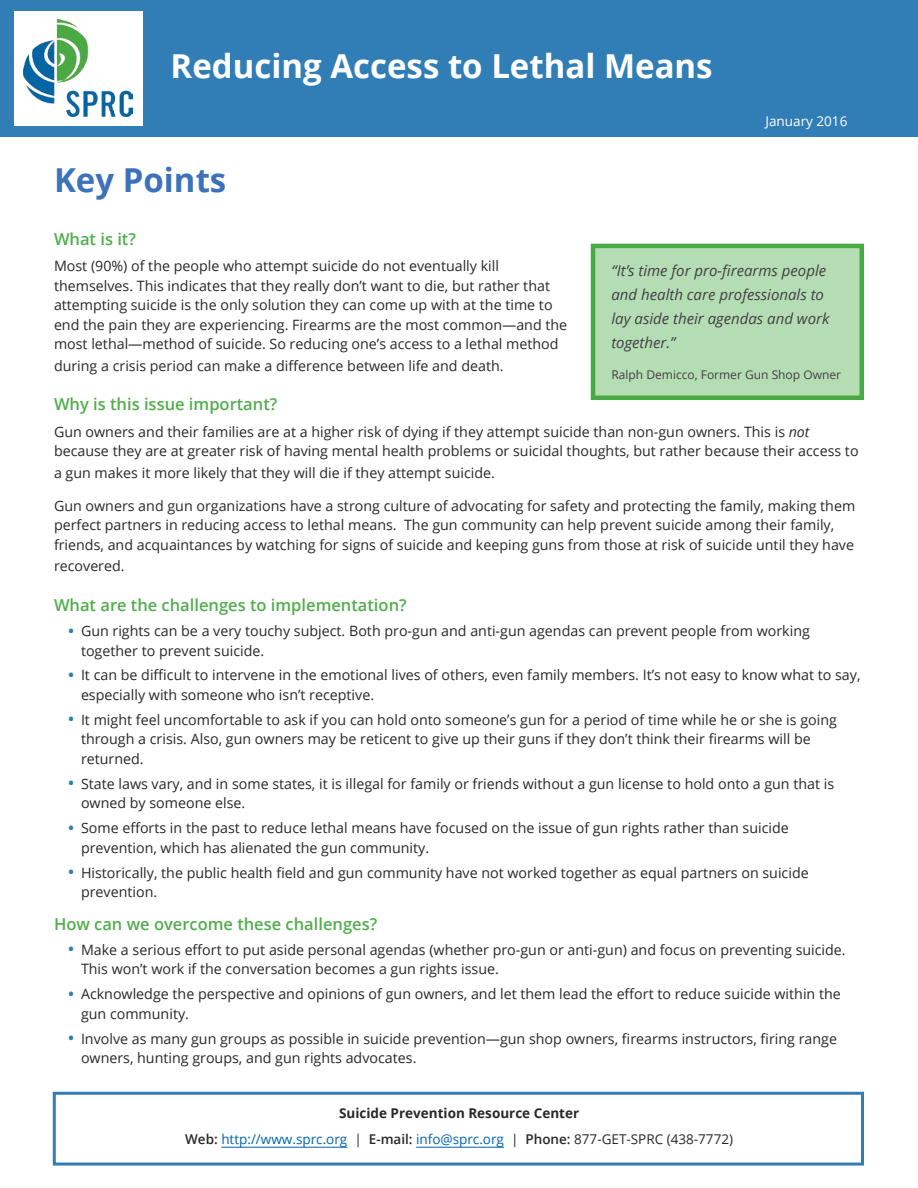
<style>
.page{position:relative;width:918px;height:1188px;background:#fff}
.page>*{position:absolute;margin:0;border:0;box-sizing:border-box;transform-origin:0 0}
.SPRC_head{font:700 33px "Open Sans";color:#fff}
.document_type{font:700 33px "Open Sans";color:#3c72b9}
.question{font:600 16.5px "Open Sans";color:#50ae4b}
.pullout{font:italic 15px/24px "Open Sans";color:#414042}
.body{font:14.25px/19.5px "Open Sans";color:#292829}
.t1{font:13.5px "Open Sans";color:#0063b0}
.t2{font:700 13.5px "Open Sans";color:#292829}
.t3{font:13.5px "Open Sans";color:#fff}
.pullout_author{font:12px "Open Sans";color:#414042}
.s1{font-style:italic}
.s2{font-size:19.5px;color:#317eb6}
.s3{font-weight:600;color:#292829}
.s4{color:#292829}
</style>
<div class="page">
<div style="left:0;top:0;width:918px;height:137px;background:#317eb6"></div>
<div style="left:14px;top:12px;width:129px;height:114px;background:#fff"></div>
<img style="left:23px;top:19px;width:109px;height:98px">
<div style="left:593px;top:246px;width:269px;height:152px;background:#b5ddb4"></div>
<div style="left:591px;top:244px;width:273px;height:156px;border:4px solid #47aa42"></div>
<div style="left:53px;top:1092px;width:811px;height:74px;border:3px solid #317eb6"></div>
<hr style="left:221px;top:1147px;width:126px;height:1px;background:#0063b0">
<hr style="left:416px;top:1147px;width:88px;height:1px;background:#0063b0">
<p class="SPRC_head" style="left:171px;top:43px;width:544px">Reducing Access to Lethal Means</p>
<p class="t3" style="left:766px;top:112px;width:83px">January 2016</p>
<p class="document_type" style="left:54px;top:156px;width:174px">Key Points</p>
<p class="question" style="left:54px;top:228px;width:83px">What is it?</p>
<p class="body" style="left:54px;top:256px;width:515px">Most (90%) of the people who attempt suicide do not eventually kill themselves. This indicates that they really don’t want to die, but rather that attempting suicide is the only solution they can come up with at the time to end the pain they are experiencing. Firearms are the most common—and the most lethal—method of suicide. So reducing one’s access to a lethal method</p>
<p class="body" style="left:54px;top:355px;width:451px">during a crisis period can make a difference between life and death.</p>
<p class="question" style="left:54px;top:393px;width:225px">Why is this issue important?</p>
<p class="body" style="left:54px;top:421px;width:806px">Gun owners and their families are at a higher risk of dying if they attempt suicide than non-gun owners. This is <span class="s1">not </span>because they are at greater risk of having mental health problems or suicidal thoughts, but rather because their access to</p>
<p class="body" style="left:54px;top:462px;width:442px">a gun makes it more likely that they will die if they attempt suicide.</p>
<p class="body" style="left:54px;top:495px;width:803px">Gun owners and gun organizations have a strong culture of advocating for safety and protecting the family, making them perfect partners in reducing access to lethal means. The gun community can help prevent suicide among their family, friends, and acquaintances by watching for signs of suicide and keeping guns from those at risk of suicide until they have</p>
<p class="body" style="left:54px;top:556px;width:72px">recovered.</p>
<p class="question" style="left:54px;top:594px;width:354px">What are the challenges to implementation?</p>
<p class="body" style="left:81px;top:621px;width:730px;text-indent:-14px"><span class="s2">•</span> Gun rights can be a very touchy subject. Both pro-gun and anti-gun agendas can prevent people from working together to prevent suicide.</p>
<p class="body" style="left:81px;top:665px;width:781px;text-indent:-14px"><span class="s2">•</span> It can be difficult to intervene in the emotional lives of others, even family members. It’s not easy to know what to say, especially with someone who isn’t receptive.</p>
<p class="body" style="left:81px;top:710px;width:757px;text-indent:-14px"><span class="s2">•</span> It might feel uncomfortable to ask if you can hold onto someone’s gun for a period of time while he or she is going through a crisis. Also, gun owners may be reticent to give up their guns if they don’t think their firearms will be returned.</p>
<p class="body" style="left:81px;top:773px;width:755px;text-indent:-14px"><span class="s2">•</span> State laws vary, and in some states, it is illegal for family or friends without a gun license to hold onto a gun that is owned by someone else.</p>
<p class="body" style="left:81px;top:818px;width:709px;text-indent:-14px"><span class="s2">•</span> Some efforts in the past to reduce lethal means have focused on the issue of gun rights rather than suicide prevention, which has alienated the gun community.</p>
<p class="body" style="left:81px;top:862px;width:729px;text-indent:-14px"><span class="s2">•</span> Historically, the public health field and gun community have not worked together as equal partners on suicide prevention.</p>
<p class="question" style="left:54px;top:913px;width:325px">How can we overcome these challenges?</p>
<p class="body" style="left:81px;top:940px;width:766px;text-indent:-14px"><span class="s2">•</span> Make a serious effort to put aside personal agendas (whether pro-gun or anti-gun) and focus on preventing suicide.<br>This won’t work if the conversation becomes a gun rights issue.</p>
<p class="body" style="left:81px;top:984px;width:761px;text-indent:-14px"><span class="s2">•</span> Acknowledge the perspective and opinions of gun owners, and let them lead the effort to reduce suicide within the gun community.</p>
<p class="body" style="left:81px;top:1028px;width:758px;text-indent:-14px"><span class="s2">•</span> Involve as many gun groups as possible in suicide prevention—gun shop owners, firearms instructors, firing range owners, hunting groups, and gun rights advocates.</p>
<p class="pullout" style="left:611px;top:258px;width:219px">“It’s time for pro-firearms people and health care professionals to lay aside their agendas and work together.”</p>
<p class="pullout_author" style="left:611px;top:367px;width:231px">Ralph Demicco, Former Gun Shop Owner</p>
<p class="t2" style="left:339px;top:1104px;width:242px">Suicide Prevention Resource Center</p>
<p class="t1" style="left:185px;top:1130px;width:549px"><span class="s3">Web:</span> http://www.sprc.org <span class="s4">|</span> <span class="s3">E-mail:</span> info@sprc.org <span class="s4">|</span> <span class="s3">Phone:</span> <span class="s4">877-GET-SPRC (438-7772)</span></p>
</div>
